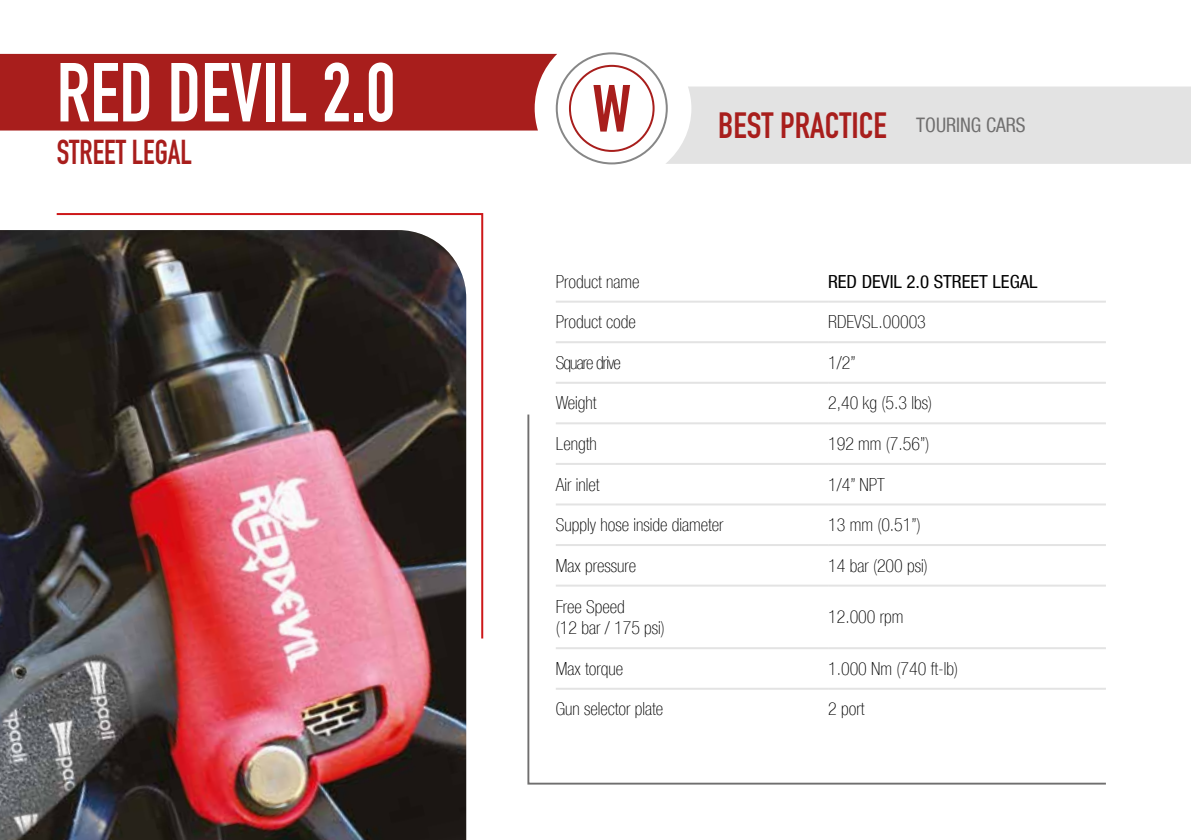
<style>
.page{position:relative;width:1191px;height:840px;background:#fff}
.page>*{position:absolute;margin:0;border:0;box-sizing:border-box;transform-origin:0 0}
.t1{font:700 82px "DIN Condensed";color:#fff;scale:.96 1}
.t2{font:700 65.4px "DIN Condensed";color:#a81e1c}
.t3{font:700 36px "DIN Condensed";color:#a81e1c}
.t4{font:700 34px "DIN Condensed";color:#a81e1c;scale:.91 1}
.t5{font:100 condensed 18px/21px "Helvetica Neue LT Com";color:#000}
.t6{font:condensed 18px "Helvetica Neue LT Com";color:#000;scale:1.05 1}
.t7{font:100 condensed 18px "Helvetica Neue LT Com";letter-spacing:-.05em;color:#000}
</style>
<div class="page">
<svg style="left:527px;top:414px;width:579px;height:371px"></svg>
<img style="left:0;top:230px;width:466px;height:609px">
<img style="left:55px;top:213px;width:429px;height:427px">
<div style="left:0;top:54px;width:557px;height:76px;background:#a81e1c"></div>
<div style="left:569px;top:65px;width:85px;height:87px;border:2px solid #a81e1c;border-radius:50%"></div>
<div style="left:665px;top:86px;width:526px;height:78px;background:#e3e3e3"></div>
<hr style="left:556px;top:300px;width:272px;height:2px;background:#e3e3e3">
<hr style="left:828px;top:300px;width:278px;height:2px;background:#e3e3e3">
<hr style="left:556px;top:341px;width:272px;height:2px;background:#e3e3e3">
<hr style="left:828px;top:341px;width:278px;height:2px;background:#e3e3e3">
<hr style="left:556px;top:381px;width:272px;height:2px;background:#e3e3e3">
<hr style="left:828px;top:381px;width:278px;height:2px;background:#e3e3e3">
<hr style="left:556px;top:422px;width:272px;height:2px;background:#e3e3e3">
<hr style="left:828px;top:422px;width:278px;height:2px;background:#e3e3e3">
<hr style="left:556px;top:462px;width:272px;height:2px;background:#e3e3e3">
<hr style="left:828px;top:462px;width:278px;height:2px;background:#e3e3e3">
<hr style="left:556px;top:503px;width:272px;height:2px;background:#e3e3e3">
<hr style="left:828px;top:503px;width:278px;height:2px;background:#e3e3e3">
<hr style="left:556px;top:543px;width:272px;height:2px;background:#e3e3e3">
<hr style="left:828px;top:543px;width:278px;height:2px;background:#e3e3e3">
<hr style="left:556px;top:584px;width:272px;height:2px;background:#e3e3e3">
<hr style="left:828px;top:584px;width:278px;height:2px;background:#e3e3e3">
<hr style="left:556px;top:646px;width:272px;height:2px;background:#e3e3e3">
<hr style="left:828px;top:646px;width:278px;height:2px;background:#e3e3e3">
<hr style="left:556px;top:687px;width:272px;height:2px;background:#e3e3e3">
<hr style="left:828px;top:687px;width:278px;height:2px;background:#e3e3e3">
<h1 class="t1" style="left:57px;top:37px;width:354px">RED DEVIL 2.0</h1>
<h3 class="t4" style="left:57px;top:129px;width:150px">STREET LEGAL</h3>
<h2 class="t2" style="left:592px;top:65px;width:40px">W</h2>
<h3 class="t3" style="left:718px;top:101px;width:309px">BEST PRACTICE <sup>TOURING</sup> <sup>CARS</sup></h3>
<p class="t5" style="left:556px;top:271px;width:85px">Product name</p>
<p class="t6" style="left:828px;top:271px;width:201px">RED DEVIL 2.0 STREET LEGAL</p>
<p class="t5" style="left:556px;top:311px;width:81px">Product code</p>
<p class="t5" style="left:828px;top:311px;width:99px">RDEVSL.00003</p>
<p class="t7" style="left:556px;top:352px;width:67px">Square drive</p>
<p class="t5" style="left:828px;top:352px;width:29px">1/2”</p>
<p class="t5" style="left:556px;top:392px;width:42px">Weight</p>
<p class="t5" style="left:828px;top:392px;width:106px">2,40 kg (5.3 lbs)</p>
<p class="t5" style="left:556px;top:433px;width:42px">Length</p>
<p class="t5" style="left:828px;top:433px;width:103px">192 mm (7.56”)</p>
<p class="t5" style="left:556px;top:473px;width:45px">Air inlet</p>
<p class="t5" style="left:828px;top:473px;width:58px">1/4” NPT</p>
<p class="t5" style="left:556px;top:514px;width:169px">Supply hose inside diameter</p>
<p class="t5" style="left:828px;top:514px;width:94px">13 mm (0.51”)</p>
<p class="t5" style="left:556px;top:554px;width:82px">Max pressure</p>
<p class="t5" style="left:828px;top:554px;width:101px">14 bar (200 psi)</p>
<p class="t5" style="left:556px;top:595px;width:111px">Free Speed<br>(12 bar / 175 psi)</p>
<p class="t5" style="left:828px;top:606px;width:77px">12.000 rpm</p>
<p class="t5" style="left:556px;top:657px;width:69px">Max torque</p>
<p class="t5" style="left:828px;top:657px;width:132px">1.000 Nm (740 ft-lb)</p>
<p class="t5" style="left:556px;top:698px;width:109px">Gun selector plate</p>
<p class="t5" style="left:828px;top:698px;width:38px">2 port</p>
</div>
